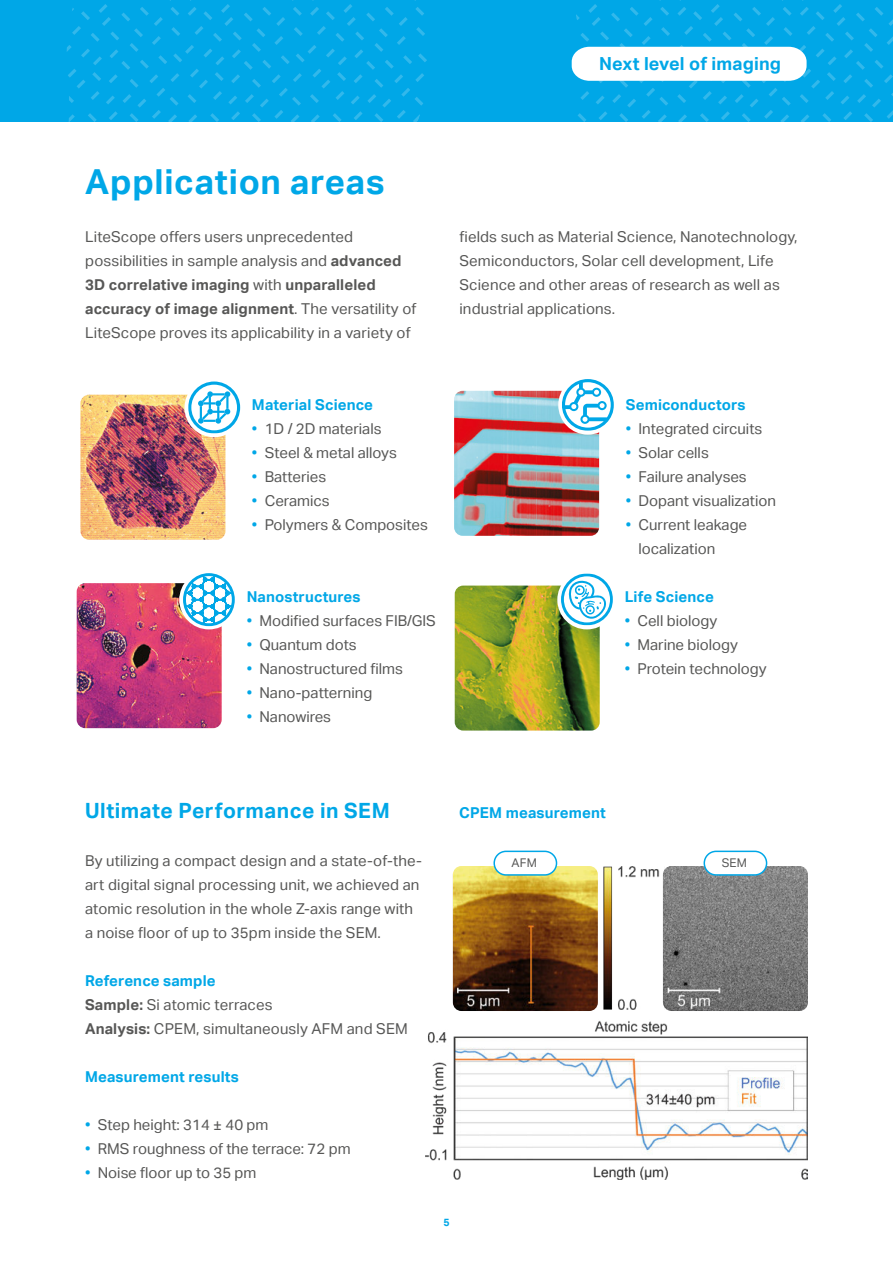
<style>
.page{position:relative;width:893px;height:1263px;background:#fff}
.page>*{position:absolute;margin:0;border:0;box-sizing:border-box;transform-origin:0 0}
.t1{font:700 34.5px "Aktiv Grotesk";letter-spacing:.02em;color:#00a7e7}
.t2{font:700 21px "Aktiv Grotesk";letter-spacing:.025em;color:#00a7e7}
.t3{font:700 18px "Aktiv Grotesk";letter-spacing:.01em;color:#00a7e7}
.t4{font:15px/24px "Aktiv Grotesk";color:#575756}
.t5{font:700 15px "Aktiv Grotesk";letter-spacing:.01em;color:#00a7e7}
.t6{font:12px "Aktiv Grotesk";letter-spacing:.01em;color:#575756}
.t7{font:700 10.5px "Aktiv Grotesk";color:#00a7e7}
.s1{font-weight:700}
.s2{color:#00a7e7}
.s3{font-weight:700;color:#00a7e7}
</style>
<div class="page">
<div style="left:0;top:0;width:893px;height:122px;background:#00a7e7"></div>
<svg style="left:66px;top:0;width:361px;height:122px"></svg>
<svg style="left:572px;top:0;width:321px;height:122px"></svg>
<img style="left:80px;top:395px;width:145px;height:145px">
<img style="left:455px;top:586px;width:145px;height:144px">
<div style="left:184px;top:378px;width:60px;height:59px;background:#fff;border-radius:50%"></div>
<svg style="left:188px;top:381px;width:52px;height:52px"></svg>
<img style="left:77px;top:583px;width:145px;height:145px">
<div style="left:179px;top:570px;width:59px;height:59px;background:#fff;border-radius:50%"></div>
<svg style="left:182px;top:573px;width:53px;height:53px"></svg>
<img style="left:454px;top:391px;width:145px;height:145px">
<div style="left:558px;top:375px;width:59px;height:60px;background:#fff;border-radius:50%"></div>
<svg style="left:562px;top:379px;width:52px;height:52px"></svg>
<div style="left:557px;top:570px;width:59px;height:59px;background:#fff;border-radius:50%"></div>
<svg style="left:561px;top:573px;width:52px;height:52px"></svg>
<img style="left:603px;top:866px;width:60px;height:144px">
<img style="left:425px;top:1020px;width:383px;height:160px">
<img style="left:453px;top:866px;width:145px;height:145px">
<img style="left:663px;top:866px;width:145px;height:145px">
<div style="left:704px;top:851px;width:63px;height:24px;background:#fff;border-radius:12px"></div>
<div style="left:703px;top:851px;width:64px;height:25px;border:2px solid #00a7e7;border-radius:12px"></div>
<div style="left:494px;top:851px;width:62px;height:24px;background:#fff;border-radius:12px"></div>
<div style="left:493px;top:851px;width:64px;height:25px;border:2px solid #00a7e7;border-radius:12px"></div>
<p class="t3" style="left:599px;top:57px;width:183px">Next level of imaging</p>
<h1 class="t1" style="left:85px;top:168px;width:301px">Application areas</h1>
<p class="t4" style="left:85px;top:225px;width:333px">LiteScope offers users unprecedented possibilities in sample analysis and <span class="s1">advanced 3D correlative imaging</span> with <span class="s1">unparalleled accuracy of image alignment</span>. The versatility of LiteScope proves its applicability in a variety of</p>
<p class="t4" style="left:459px;top:225px;width:340px">fields such as Material Science, Nanotechnology, Semiconductors, Solar cell development, Life Science and other areas of research as well as industrial applications.</p>
<p class="t5" style="left:252px;top:399px;width:123px">Material Science</p>
<p class="t4" style="left:252px;top:417px;width:131px"><span class="s2">•</span> 1D / 2D materials</p>
<p class="t4" style="left:252px;top:441px;width:146px"><span class="s2">•</span> Steel &amp; metal alloys</p>
<p class="t4" style="left:252px;top:465px;width:76px"><span class="s2">•</span> Batteries</p>
<p class="t4" style="left:252px;top:489px;width:79px"><span class="s2">•</span> Ceramics</p>
<p class="t4" style="left:252px;top:513px;width:177px"><span class="s2">•</span> Polymers &amp; Composites</p>
<p class="t5" style="left:247px;top:591px;width:115px">Nanostructures</p>
<p class="t4" style="left:247px;top:609px;width:191px"><span class="s2">•</span> Modified surfaces FIB/GIS</p>
<p class="t4" style="left:247px;top:633px;width:112px"><span class="s2">•</span> Quantum dots</p>
<p class="t4" style="left:247px;top:657px;width:158px"><span class="s2">•</span> Nanostructured films</p>
<p class="t4" style="left:247px;top:681px;width:127px"><span class="s2">•</span> Nano-patterning</p>
<p class="t4" style="left:247px;top:705px;width:86px"><span class="s2">•</span> Nanowires</p>
<p class="t5" style="left:626px;top:399px;width:121px">Semiconductors</p>
<p class="t4" style="left:626px;top:417px;width:138px"><span class="s2">•</span> Integrated circuits</p>
<p class="t4" style="left:626px;top:441px;width:85px"><span class="s2">•</span> Solar cells</p>
<p class="t4" style="left:626px;top:465px;width:122px"><span class="s2">•</span> Failure analyses</p>
<p class="t4" style="left:626px;top:489px;width:152px"><span class="s2">•</span> Dopant visualization</p>
<p class="t4" style="left:638px;top:513px;width:110px;text-indent:-13px"><span class="s2">•</span> Current leakage localization</p>
<p class="t5" style="left:625px;top:591px;width:91px">Life Science</p>
<p class="t4" style="left:625px;top:609px;width:94px"><span class="s2">•</span> Cell biology</p>
<p class="t4" style="left:625px;top:633px;width:115px"><span class="s2">•</span> Marine biology</p>
<p class="t4" style="left:625px;top:657px;width:144px"><span class="s2">•</span> Protein technology</p>
<h2 class="t2" style="left:85px;top:802px;width:306px">Ultimate Performance in SEM</h2>
<p class="t4" style="left:85px;top:849px;width:338px">By utilizing a compact design and a state-of-the&shy;art digital signal processing unit, we achieved an atomic resolution in the whole Z-axis range with a noise floor of up to 35pm inside the SEM.</p>
<p class="t4" style="left:85px;top:969px;width:324px"><span class="s3">Reference sample<br></span><span class="s1">Sample:</span> Si atomic terraces<br><span class="s1">Analysis:</span> CPEM, simultaneously AFM and SEM</p>
<p class="t5" style="left:85px;top:1071px;width:155px">Measurement results</p>
<p class="t4" style="left:85px;top:1113px;width:185px"><span class="s2">•</span> Step height: 314 ± 40 pm</p>
<p class="t4" style="left:85px;top:1137px;width:267px"><span class="s2">•</span> RMS roughness of the terrace: 72 pm</p>
<p class="t4" style="left:85px;top:1161px;width:173px"><span class="s2">•</span> Noise floor up to 35 pm</p>
<p class="t5" style="left:459px;top:807px;width:148px">CPEM measurement</p>
<p class="t6" style="left:512px;top:856px;width:27px">AFM</p>
<p class="t6" style="left:722px;top:856px;width:27px">SEM</p>
<p class="t7" style="left:443px;top:1218px;width:8px">5</p>
</div>
